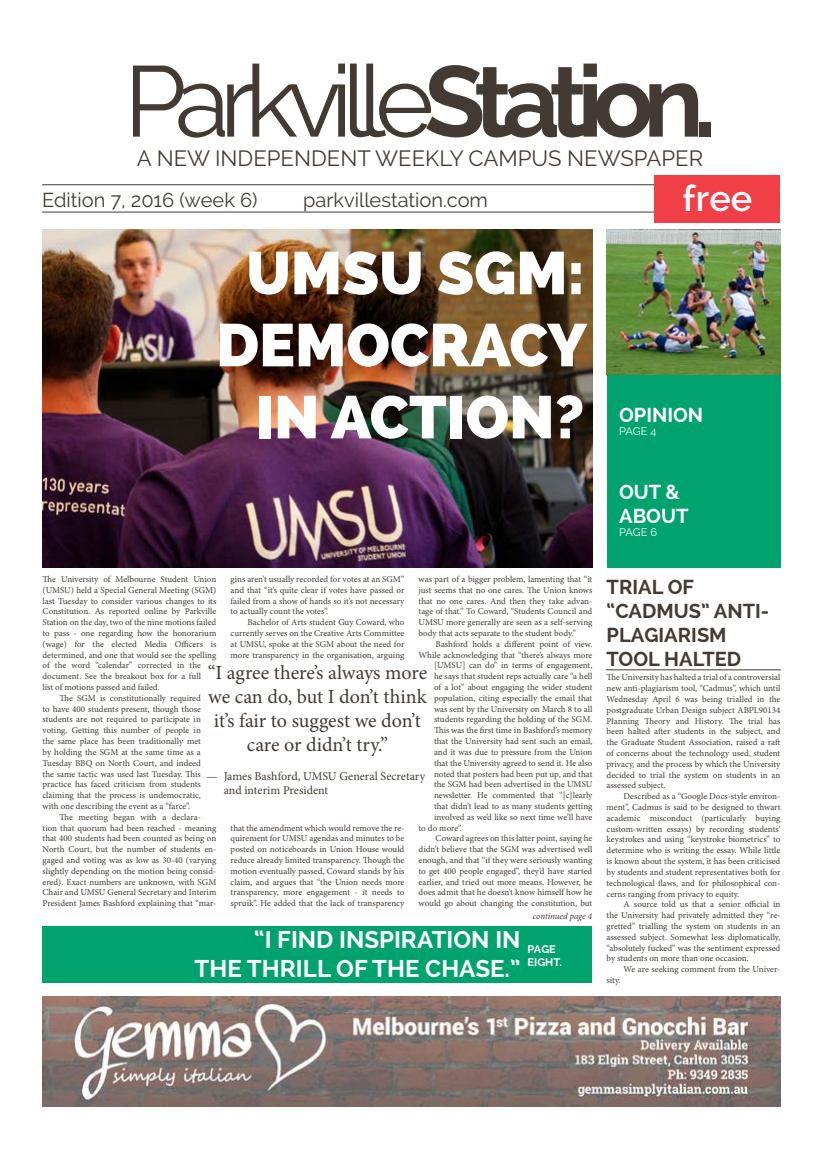
<style>
.page{position:relative;width:823px;height:1149px;background:#fff}
.page>*{position:absolute;margin:0;border:0;box-sizing:border-box;transform-origin:0 0}
.t1{font:100px "Raleway";letter-spacing:-.1em;color:#433a33}
.t2{font:800 60px/72px "Raleway";color:#fff;text-align:right}
.t3{font:600 36px "Raleway";color:#fff}
.t4{font:700 24px/28.8px "Raleway";color:#fff;text-align:right}
.t5{font:22px "Raleway";color:#433a33}
.t6{font:20px/24px "Minion Pro";color:#433a33;text-align:center}
.t7{font:20px "Raleway";color:#433a33}
.t8{font:700 20px/24px "Raleway";color:#433a33}
.t9{font:700 20px/24px "Raleway";color:#fff}
.t10{font:12px/14.4px "Minion Pro";color:#433a33}
.t11{font:700 11px/13.2px "Raleway";color:#fff}
.t12{font:11px "Raleway";color:#fff}
.t13{font:9px/10.8px "Minion Pro";color:#433a33;text-align:justify}
.t14{font:italic 9px "Minion Pro";letter-spacing:-.01em;color:#433a33}
.s1{font-weight:700}
</style>
<div class="page">
<img style="left:42px;top:230px;width:550px;height:337px">
<hr style="left:42px;top:184px;width:737px;height:1px;background:#433a33">
<hr style="left:42px;top:211px;width:737px;height:1px;background:#433a33">
<div style="left:43px;top:925px;width:549px;height:57px;background:#00a36e"></div>
<div style="left:606px;top:230px;width:174px;height:337px;background:#00a36e"></div>
<hr style="left:605px;top:669px;width:175px;height:1px;background:#433a33">
<img style="left:606px;top:230px;width:174px;height:144px">
<img style="left:43px;top:996px;width:737px;height:110px">
<div style="left:654px;top:175px;width:125px;height:47px;background:#f13f48"></div>
<h1 class="t1" style="left:124px;top:43px;width:593px">Parkville<span class="s1">Station.</span></h1>
<h3 class="t5" style="left:137px;top:145px;width:567px">A NEW INDEPENDENT WEEKLY CAMPUS NEWSPAPER</h3>
<h3 class="t7" style="left:42px;top:188px;width:217px">Edition 7, 2016 (week 6)</h3>
<h3 class="t7" style="left:303px;top:188px;width:186px">parkvillestation.com</h3>
<h2 class="t2" style="left:216px;top:237px;width:372px">UMSU SGM:<br>DEMOCRACY<br>IN ACTION?</h2>
<h3 class="t3" style="left:682px;top:178px;width:71px">free</h3>
<h3 class="t9" style="left:618px;top:402px;width:85px">OPINION</h3>
<p class="t12" style="left:618px;top:424px;width:39px">PAGE 4</p>
<h3 class="t9" style="left:618px;top:480px;width:71px">OUT &amp;<br>ABOUT</h3>
<p class="t12" style="left:618px;top:525px;width:39px">PAGE 6</p>
<p class="t13" style="left:418px;top:573px;width:175px">was part of a bigger problem, lamenting that “it just seems that no one cares. The Union knows that no one cares. And then they take advan&shy;tage of that.” To Coward, “Students Council and UMSU more generally are seen as a self-serving body that acts separate to the student body.”</p>
<p class="t13" style="left:435px;top:638px;width:158px">Bashford holds a different point of view.</p>
<p class="t13" style="left:418px;top:649px;width:175px">While acknowledging that “there’s always more</p>
<p class="t13" style="left:434px;top:660px;width:160px">[UMSU] can do” in terms of engagement,</p>
<p class="t13" style="left:434px;top:670px;width:160px">he says that student reps actually care “a hell</p>
<p class="t13" style="left:434px;top:681px;width:160px">of a lot” about engaging the wider student</p>
<p class="t13" style="left:434px;top:692px;width:160px">population, citing especially the email that</p>
<p class="t13" style="left:434px;top:703px;width:160px">was sent by the University on March 8 to all</p>
<p class="t13" style="left:434px;top:714px;width:160px">students regarding the holding of the SGM.</p>
<p class="t13" style="left:434px;top:724px;width:160px">This was the first time in Bashford’s memory</p>
<p class="t13" style="left:434px;top:735px;width:160px">that the University had sent such an email,</p>
<p class="t13" style="left:434px;top:746px;width:160px">and it was due to pressure from the Union</p>
<p class="t13" style="left:434px;top:757px;width:160px">that the University agreed to send it. He also</p>
<p class="t13" style="left:434px;top:768px;width:160px">noted that posters had been put up, and that</p>
<p class="t13" style="left:434px;top:778px;width:160px">the SGM had been advertised in the UMSU</p>
<p class="t13" style="left:434px;top:789px;width:160px">newsletter. He commented that “[c]learly</p>
<p class="t13" style="left:434px;top:800px;width:160px">that didn’t lead to as many students getting</p>
<p class="t13" style="left:434px;top:811px;width:160px">involved as we’d like so next time we’ll have</p>
<p class="t13" style="left:418px;top:822px;width:45px">to do more”.</p>
<p class="t13" style="left:435px;top:832px;width:158px">Coward agrees on this latter point, saying he</p>
<p class="t13" style="left:418px;top:843px;width:175px">didn’t believe that the SGM was advertised well</p>
<p class="t13" style="left:418px;top:854px;width:175px">enough, and that “if they were seriously wanting</p>
<p class="t13" style="left:418px;top:865px;width:175px">to get 400 people engaged”, they’d have started</p>
<p class="t13" style="left:418px;top:876px;width:175px">earlier, and tried out more means. However, he</p>
<p class="t13" style="left:418px;top:886px;width:175px">does admit that he doesn’t know himself how he</p>
<p class="t13" style="left:418px;top:897px;width:175px">would go about changing the constitution, but</p>
<p class="t13" style="left:43px;top:573px;width:175px">The University of Melbourne Student Union</p>
<p class="t13" style="left:43px;top:584px;width:175px">(UMSU) held a Special General Meeting (SGM)</p>
<p class="t13" style="left:43px;top:595px;width:175px">last Tuesday to consider various changes to its</p>
<p class="t13" style="left:43px;top:606px;width:175px">Constitution. As reported online by Parkville</p>
<p class="t13" style="left:43px;top:616px;width:175px">Station on the day, two of the nine motions failed</p>
<p class="t13" style="left:43px;top:627px;width:175px">to pass - one regarding how the honorarium</p>
<p class="t13" style="left:43px;top:638px;width:175px">(wage) for the elected Media Officers is</p>
<p class="t13" style="left:43px;top:649px;width:175px">determined, and one that would see the spelling</p>
<p class="t13" style="left:43px;top:660px;width:160px">of the word “calendar” corrected in the</p>
<p class="t13" style="left:43px;top:670px;width:160px">document. See the breakout box for a full</p>
<p class="t13" style="left:43px;top:681px;width:119px">list of motions passed and failed.</p>
<p class="t13" style="left:60px;top:692px;width:143px">The SGM is constitutionally required</p>
<p class="t13" style="left:43px;top:703px;width:160px">to have 400 students present, though those</p>
<p class="t13" style="left:43px;top:714px;width:160px">students are not required to participate in</p>
<p class="t13" style="left:43px;top:724px;width:160px">voting. Getting this number of people in</p>
<p class="t13" style="left:43px;top:735px;width:160px">the same place has been traditionally met</p>
<p class="t13" style="left:43px;top:746px;width:160px">by holding the SGM at the same time as a</p>
<p class="t13" style="left:43px;top:757px;width:160px">Tuesday BBQ on North Court, and indeed</p>
<p class="t13" style="left:43px;top:768px;width:160px">the same tactic was used last Tuesday. This</p>
<p class="t13" style="left:43px;top:778px;width:160px">practice has faced criticism from students</p>
<p class="t13" style="left:43px;top:789px;width:160px">claiming that the process is undemocratic,</p>
<p class="t13" style="left:43px;top:800px;width:149px">with one describing the event as a “farce”.</p>
<p class="t13" style="left:60px;top:811px;width:143px">The meeting began with a declara-</p>
<p class="t13" style="left:43px;top:822px;width:175px">tion that quorum had been reached - meaning</p>
<p class="t13" style="left:43px;top:832px;width:175px">that 400 students had been counted as being on</p>
<p class="t13" style="left:43px;top:843px;width:175px">North Court, but the number of students en-</p>
<p class="t13" style="left:43px;top:854px;width:175px">gaged and voting was as low as 30-40 (varying</p>
<p class="t13" style="left:43px;top:865px;width:175px">slightly depending on the motion being consid-</p>
<p class="t13" style="left:43px;top:876px;width:175px">ered). Exact numbers are unknown, with SGM</p>
<p class="t13" style="left:43px;top:886px;width:175px">Chair and UMSU General Secretary and Interim</p>
<p class="t13" style="left:43px;top:897px;width:175px">President James Bashford explaining that “mar-</p>
<p class="t13" style="left:230px;top:573px;width:175px">gins aren’t usually recorded for votes at an SGM” and that “it’s quite clear if votes have passed or failed from a show of hands so it’s not necessary to actually count the votes”.</p>
<p class="t13" style="left:230px;top:616px;width:175px;text-indent:17px">Bachelor of Arts student Guy Coward, who currently serves on the Creative Arts Committee at UMSU, spoke at the SGM about the need for more transparency in the organisation, arguing</p>
<h3 class="t6" style="left:208px;top:660px;width:221px">“I agree there’s always more we can do, but I don’t think it’s fair to suggest we don’t care or didn’t try.”</h3>
<h3 class="t10" style="left:223px;top:768px;width:203px;text-indent:-17px">— James Bashford, UMSU General Secretary and interim President</h3>
<p class="t13" style="left:230px;top:822px;width:175px">that the amendment which would remove the re&shy;quirement for UMSU agendas and minutes to be posted on noticeboards in Union House would reduce already limited transparency. Though the motion eventually passed, Coward stands by his claim, and argues that “the Union needs more transparency, more engagement - it needs to spruik”. He added that the lack of transparency</p>
<h3 class="t4" style="left:194px;top:925px;width:327px">“I FIND INSPIRATION IN<br>THE THRILL OF THE CHASE.”</h3>
<p class="t14" style="left:532px;top:909px;width:61px">continued page 4</p>
<p class="t11" style="left:527px;top:941px;width:36px">PAGE<br>EIGHT.</p>
<h3 class="t8" style="left:606px;top:574px;width:164px">TRIAL OF “CADMUS” ANTI-<br>PLAGIARISM<br>TOOL HALTED</h3>
<p class="t13" style="left:606px;top:672px;width:175px">The University has halted a trial of a controversial new anti-plagiarism tool, “Cadmus”, which until Wednesday April 6 was being trialled in the postgraduate Urban Design subject ABPL90134<br>Planning Theory and History. The trial has been halted after students in the subject, and the Graduate Student Association, raised a raft of concerns about the technology used, student privacy, and the process by which the University decided to trial the system on students in an assessed subject.</p>
<p class="t13" style="left:606px;top:790px;width:175px;text-indent:17px">Described as a “Google Docs-style environ&shy;ment”, Cadmus is said to be designed to thwart academic misconduct (particularly buying custom-written essays) by recording students’ keystrokes and using “keystroke biometrics” to determine who is writing the essay. While little is known about the system, it has been criticised by students and student representatives both for technological flaws, and for philosophical con&shy;cerns ranging from privacy to equity.</p>
<p class="t13" style="left:606px;top:898px;width:175px;text-indent:17px">A source told us that a senior official in the University had privately admitted they “re&shy;gretted” trialling the system on students in an assessed subject. Somewhat less diplomatically, “absolutely fucked” was the sentiment expressed by students on more than one occasion.</p>
<p class="t13" style="left:623px;top:963px;width:158px">We are seeking comment from the Univer-</p>
<p class="t13" style="left:606px;top:974px;width:15px">sity.</p>
</div>
